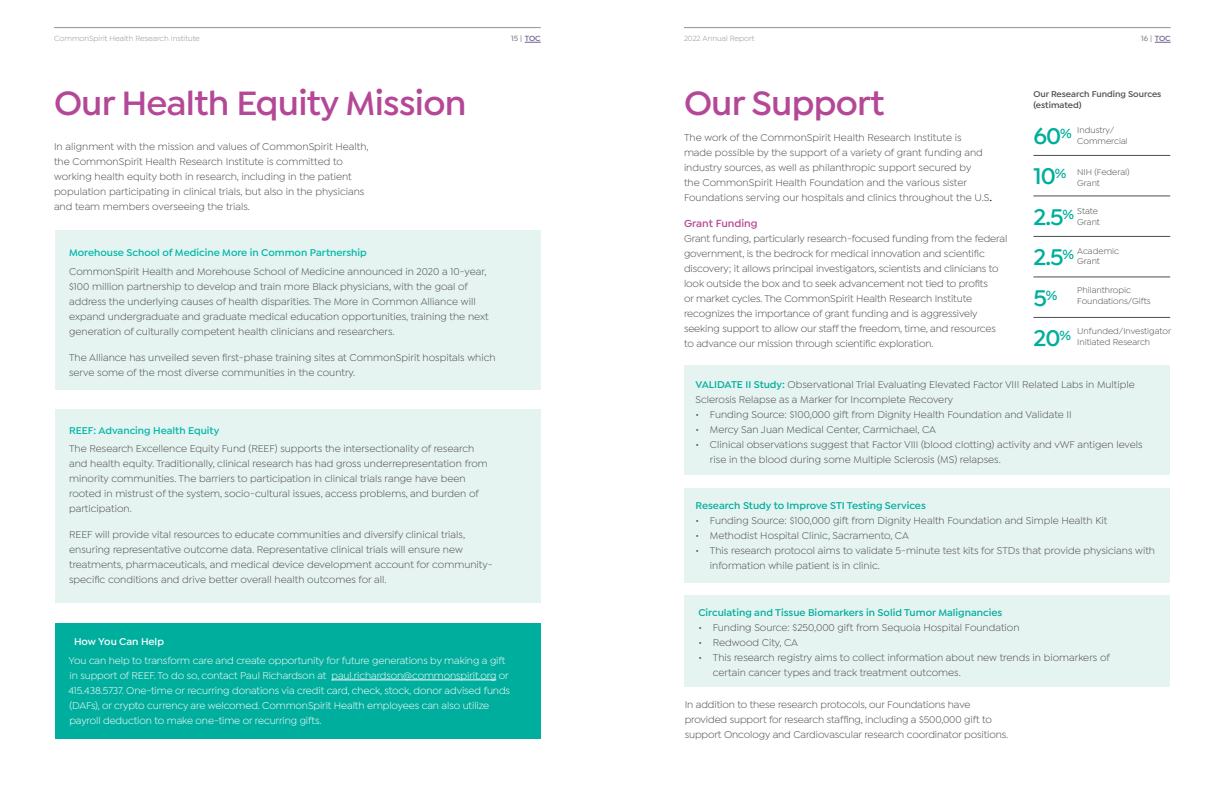
<style>
.page{position:relative;width:1224px;height:792px;background:#fff}
.page>*{position:absolute;margin:0;border:0;box-sizing:border-box;transform-origin:0 0}
.t1{font:600 36px "Isidora Sans";letter-spacing:-.02em;color:#b54896}
.t2{font:600 24px/40.5px "Isidora Sans";color:#00ae9d}
.t3{font:600 11px "Isidora Sans";color:#b54896}
.t4{font:10.5px/15px "Isidora Sans";color:#4d4d4f}
.t5{font:10.5px/15px "Isidora Sans";letter-spacing:-.01em;color:#fff}
.t6{font:600 10.5px "Isidora Sans";color:#00ae9d}
.t7{font:600 10.5px "Isidora Sans";color:#00b7a9}
.t8{font:600 10.5px "Isidora Sans";color:#fff}
.t9{font:9px/10.8px "Isidora Sans";color:#4d4d4f}
.t10{font:600 9px/10.8px "Isidora Sans";color:#4d4d4f}
.t11{font:8px "Isidora Sans";color:#8f9396}
.t12{font:600 8px "Isidora Sans";color:#8f9396}
.s1{color:#726193}
.s2{font-family:"Minion Pro";font-size:12px;color:#000}
.s3{font-weight:600;color:#00ae9d}
</style>
<div class="page">
<div style="left:55px;top:230px;width:486px;height:160px;background:#e6f4f1"></div>
<div style="left:55px;top:410px;width:486px;height:193px;background:#e6f4f1"></div>
<div style="left:55px;top:623px;width:486px;height:116px;background:#00ae9d"></div>
<hr style="left:54px;top:27px;width:487px;height:1px;background:#8f9396">
<svg style="left:525px;top:42px;width:16px;height:1px"></svg>
<hr style="left:684px;top:27px;width:487px;height:1px;background:#8f9396">
<svg style="left:1155px;top:42px;width:16px;height:1px"></svg>
<hr style="left:331px;top:680px;width:165px;height:1px;background:#fff">
<div style="left:684px;top:366px;width:486px;height:109px;background:#e6f4f1"></div>
<div style="left:684px;top:488px;width:486px;height:94px;background:#e6f4f1"></div>
<div style="left:684px;top:595px;width:486px;height:92px;background:#e6f4f1"></div>
<hr style="left:1033px;top:155px;width:137px;height:1px;background:#4d4d4f">
<hr style="left:1033px;top:196px;width:137px;height:1px;background:#4d4d4f">
<hr style="left:1033px;top:236px;width:137px;height:1px;background:#4d4d4f">
<hr style="left:1033px;top:277px;width:137px;height:1px;background:#4d4d4f">
<hr style="left:1033px;top:317px;width:137px;height:1px;background:#4d4d4f">
<p class="t11" style="left:54px;top:34px;width:147px">CommonSpirit Health Research Institute</p>
<p class="t12" style="left:511px;top:34px;width:31px">15 | <span class="s1">TOC</span></p>
<p class="t11" style="left:684px;top:34px;width:72px">2022 Annual Report</p>
<p class="t12" style="left:1141px;top:34px;width:31px">16 | <span class="s1">TOC</span></p>
<h1 class="t1" style="left:54px;top:82px;width:414px">Our Health Equity Mission</h1>
<p class="t4" style="left:54px;top:139px;width:316px">In alignment with the mission and values of CommonSpirit Health, the CommonSpirit Health Research Institute is committed to working health equity both in research, including in the patient population participating in clinical trials, but also in the physicians and team members overseeing the trials.</p>
<p class="t7" style="left:69px;top:247px;width:299px">Morehouse School of Medicine More in Common Partnership</p>
<p class="t4" style="left:69px;top:264px;width:421px">CommonSpirit Health and Morehouse School of Medicine announced in 2020 a 10-year, $100 million partnership to develop and train more Black physicians, with the goal of address the underlying causes of health disparities. The More in Common Alliance will expand undergraduate and graduate medical education opportunities, training the next generation of culturally competent health clinicians and researchers.</p>
<p class="t4" style="left:69px;top:350px;width:428px">The Alliance has unveiled seven first-phase training sites at CommonSpirit hospitals which serve some of the most diverse communities in the country.</p>
<p class="t7" style="left:69px;top:424px;width:152px">REEF: Advancing Health Equity</p>
<p class="t4" style="left:69px;top:441px;width:420px">The Research Excellence Equity Fund (REEF) supports the intersectionality of research and health equity. Traditionally, clinical research has had gross underrepresentation from minority communities. The barriers to participation in clinical trials range have been rooted in mistrust of the system, socio-cultural issues, access problems, and burden of participation.</p>
<p class="t4" style="left:69px;top:527px;width:425px">REEF will provide vital resources to educate communities and diversify clinical trials, ensuring representative outcome data. Representative clinical trials will ensure new treatments, pharmaceuticals, and medical device development account for community&shy;specific conditions and drive better overall health outcomes for all.</p>
<p class="t8" style="left:74px;top:636px;width:91px">How You Can Help</p>
<p class="t5" style="left:68px;top:653px;width:443px">You can help to transform care and create opportunity for future generations by making a gift in support of REEF. To do so, contact Paul Richardson at paul.richardson@commonspirit.org or 415.438.5737. One-time or recurring donations via credit card, check, stock, donor advised funds (DAFs), or crypto currency are welcomed. CommonSpirit Health employees can also utilize payroll deduction to make one-time or recurring gifts.</p>
<h1 class="t1" style="left:684px;top:82px;width:202px">Our Support</h1>
<p class="t4" style="left:684px;top:130px;width:310px">The work of the CommonSpirit Health Research Institute is made possible by the support of a variety of grant funding and industry sources, as well as philanthropic support secured by<br>the CommonSpirit Health Foundation and the various sister Foundations serving our hospitals and clinics throughout the U.S<span class="s2">.</span></p>
<p class="t3" style="left:684px;top:217px;width:75px">Grant Funding</p>
<p class="t4" style="left:684px;top:231px;width:325px">Grant funding, particularly research-focused funding from the federal government, is the bedrock for medical innovation and scientific discovery; it allows principal investigators, scientists and clinicians to look outside the box and to seek advancement not tied to profits<br>or market cycles. The CommonSpirit Health Research Institute recognizes the importance of grant funding and is aggressively seeking support to allow our staff the freedom, time, and resources to advance our mission through scientific exploration.</p>
<p class="t10" style="left:1033px;top:88px;width:130px">Our Research Funding Sources (estimated)</p>
<h2 class="t2" style="left:1033px;top:115px;width:42px">60<sup>%<br></sup>10<sup>%<br></sup>2.5<sup>%<br></sup>2.5<sup>%<br></sup>5<sup>%<br></sup>20<sup>%</sup></h2>
<p class="t9" style="left:1077px;top:124px;width:52px">Industry/<br>Commercial</p>
<p class="t9" style="left:1077px;top:167px;width:54px">NIH (Federal)<br>Grant</p>
<p class="t9" style="left:1077px;top:206px;width:24px">State<br>Grant</p>
<p class="t9" style="left:1077px;top:245px;width:43px">Academic<br>Grant</p>
<p class="t9" style="left:1077px;top:285px;width:75px">Philanthropic<br>Foundations/Gifts</p>
<p class="t9" style="left:1077px;top:326px;width:95px">Unfunded/Investigator<br>Initiated Research</p>
<p class="t4" style="left:696px;top:377px;width:441px"><span class="s3">VALIDATE II Study:</span> Observational Trial Evaluating Elevated Factor VIII Related Labs in Multiple<br>Sclerosis Relapse as a Marker for Incomplete Recovery</p>
<p class="t4" style="left:696px;top:407px;width:378px">• Funding Source: $100,000 gift from Dignity Health Foundation and Validate II</p>
<p class="t4" style="left:696px;top:422px;width:242px">• Mercy San Juan Medical Center, Carmichael, CA</p>
<p class="t4" style="left:710px;top:437px;width:434px;text-indent:-14px">• Clinical observations suggest that Factor VIII (blood clotting) activity and vWF antigen levels rise in the blood during some Multiple Sclerosis (MS) relapses.</p>
<p class="t6" style="left:696px;top:500px;width:232px">Research Study to Improve STI Testing Services</p>
<p class="t4" style="left:696px;top:513px;width:413px">• Funding Source: $100,000 gift from Dignity Health Foundation and Simple Health Kit</p>
<p class="t4" style="left:696px;top:528px;width:215px">• Methodist Hospital Clinic, Sacramento, CA</p>
<p class="t4" style="left:710px;top:543px;width:447px;text-indent:-14px">• This research protocol aims to validate 5-minute test kits for STDs that provide physicians with information while patient is in clinic.</p>
<p class="t6" style="left:698px;top:606px;width:305px">Circulating and Tissue Biomarkers in Solid Tumor Malignancies</p>
<p class="t4" style="left:698px;top:620px;width:323px">• Funding Source: $250,000 gift from Sequoia Hospital Foundation</p>
<p class="t4" style="left:698px;top:635px;width:101px">• Redwood City, CA</p>
<p class="t4" style="left:713px;top:650px;width:399px;text-indent:-14px">• This research registry aims to collect information about new trends in biomarkers of certain cancer types and track treatment outcomes.</p>
<p class="t4" style="left:685px;top:696px;width:325px">In addition to these research protocols, our Foundations have provided support for research staffing, including a $500,000 gift to support Oncology and Cardiovascular research coordinator positions.</p>
</div>
